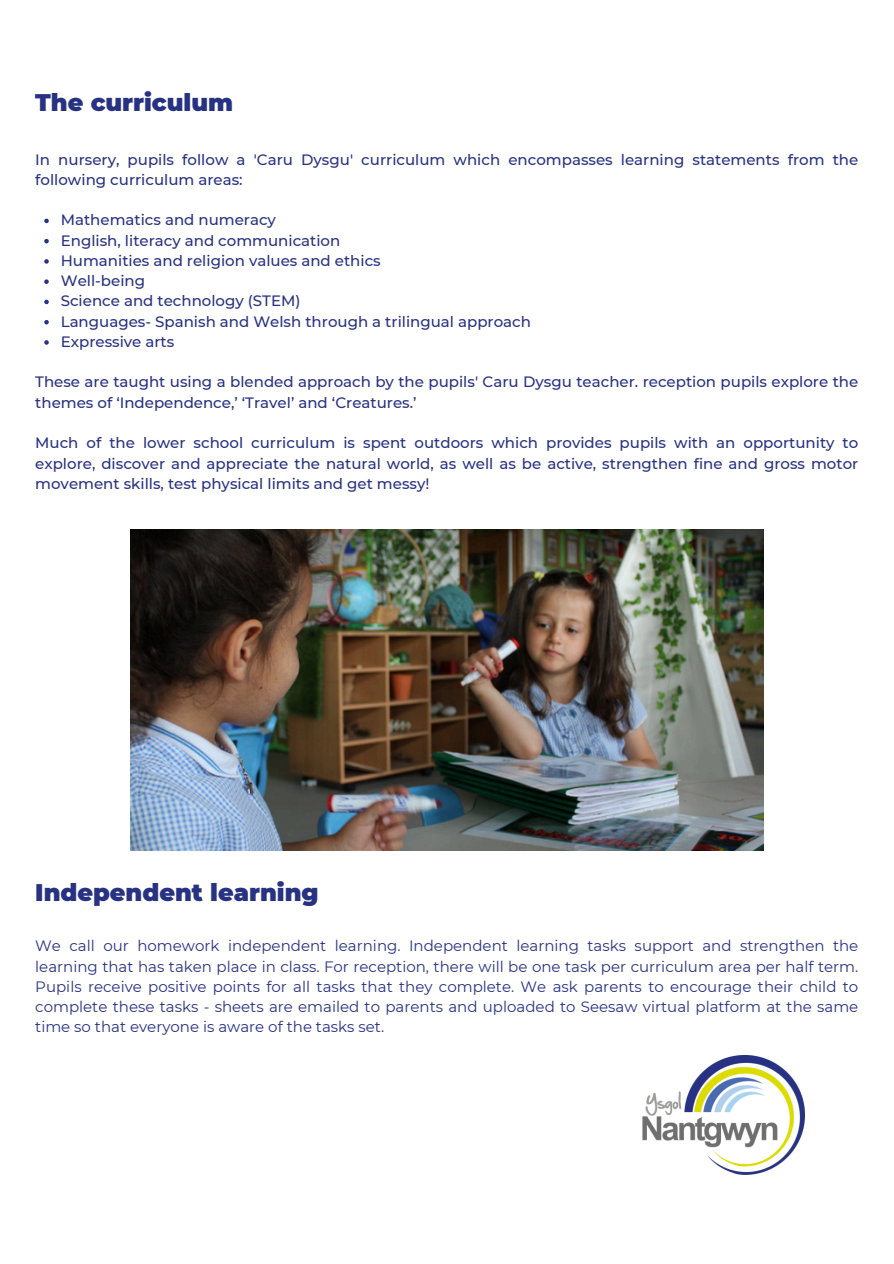
<style>
.page{position:relative;width:894px;height:1264px;background:#fff}
.page>*{position:absolute;margin:0;border:0;box-sizing:border-box;transform-origin:0 0}
.t1{font:900 24px "Montserrat";color:#283282}
.t2{font:500 15px/20.2px "Montserrat";color:#283282}
.t3{font:15px/20.2px "Montserrat";color:#283282;text-align:justify}
</style>
<div class="page">
<img style="left:642px;top:1055px;width:162px;height:119px">
<img style="left:130px;top:529px;width:633px;height:321px">
<svg style="left:44px;top:219px;width:5px;height:4px"></svg>
<svg style="left:44px;top:239px;width:5px;height:4px"></svg>
<svg style="left:44px;top:259px;width:5px;height:5px"></svg>
<svg style="left:44px;top:279px;width:5px;height:5px"></svg>
<svg style="left:44px;top:300px;width:5px;height:4px"></svg>
<svg style="left:44px;top:320px;width:5px;height:4px"></svg>
<svg style="left:44px;top:340px;width:5px;height:5px"></svg>
<h1 class="t1" style="left:35px;top:87px;width:199px">The curriculum</h1>
<p class="t2" style="left:35px;top:149px;width:824px">In nursery, pupils follow a 'Caru Dysgu' curriculum which encompasses learning statements from the following curriculum areas:</p>
<p class="t2" style="left:61px;top:210px;width:217px">Mathematics and numeracy</p>
<p class="t2" style="left:61px;top:230px;width:281px">English, literacy and communication</p>
<p class="t2" style="left:61px;top:250px;width:321px">Humanities and religion values and ethics</p>
<p class="t2" style="left:61px;top:271px;width:86px">Well-being</p>
<p class="t2" style="left:61px;top:291px;width:241px">Science and technology (STEM)</p>
<p class="t2" style="left:61px;top:311px;width:471px">Languages- Spanish and Welsh through a trilingual approach</p>
<h2 class="t2" style="left:61px;top:331px;width:115px">Expressive arts</h2>
<h2 class="t2" style="left:35px;top:372px;width:824px">These are taught using a blended approach by the pupils' Caru Dysgu teacher. reception pupils explore the themes of ‘Independence,’ ‘Travel’ and ‘Creatures.’</h2>
<p class="t2" style="left:35px;top:433px;width:824px;text-align:justify">Much of the lower school curriculum is spent outdoors which provides pupils with an opportunity to explore, discover and appreciate the natural world, as well as be active, strengthen fine and gross motor movement skills, test physical limits and get messy!</p>
<p class="t1" style="left:35px;top:878px;width:285px">Independent learning</p>
<p class="t3" style="left:35px;top:935px;width:824px">We call our homework independent learning. Independent learning tasks support and strengthen the learning that has taken place in class. For reception, there will be one task per curriculum area per half term.<br>Pupils receive positive points for all tasks that they complete. We ask parents to encourage their child to complete these tasks - sheets are emailed to parents and uploaded to Seesaw virtual platform at the same time so that everyone is aware of the tasks set.</p>
</div>
